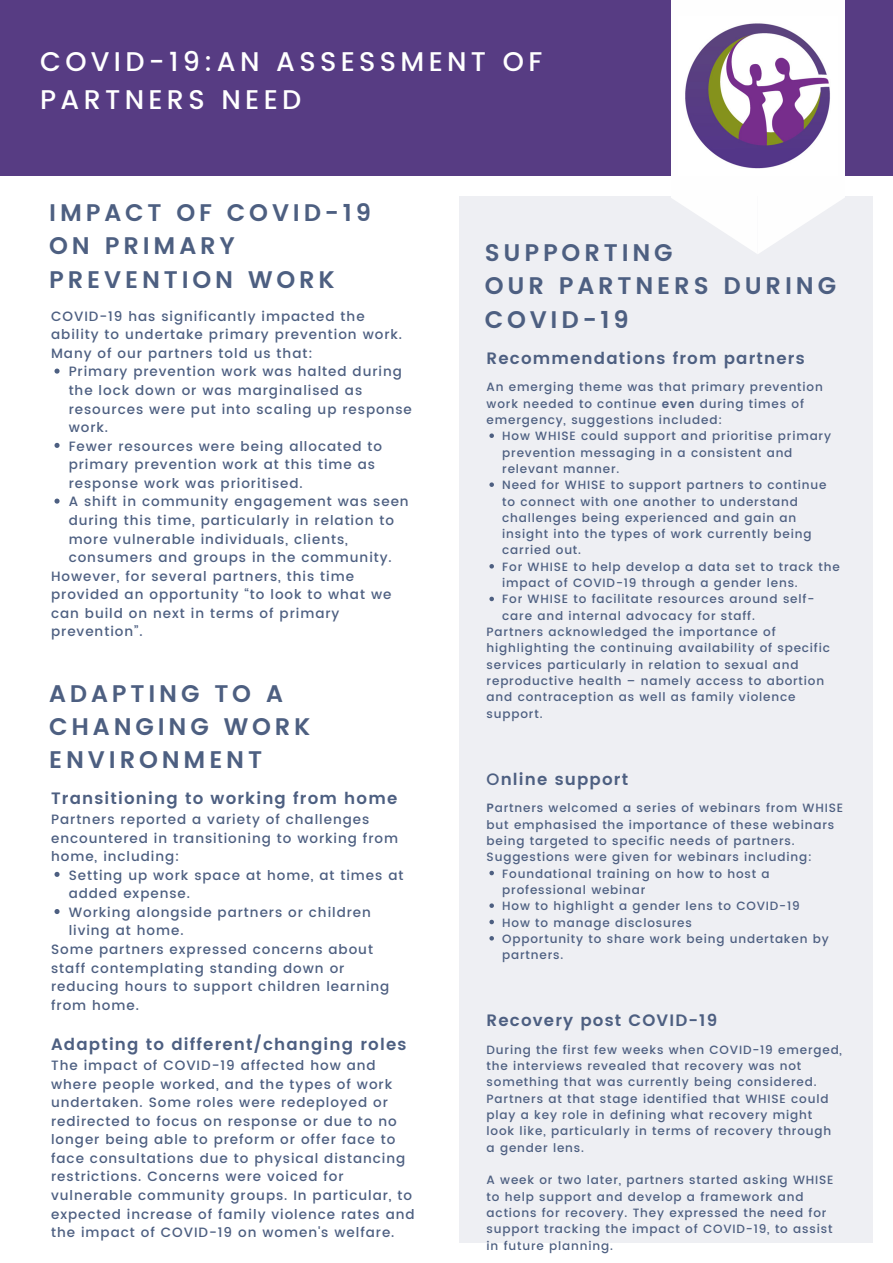
<style>
.page{position:relative;width:893px;height:1263px;background:#fff}
.page>*{position:absolute;margin:0;border:0;box-sizing:border-box;transform-origin:0 0}
.t1{font:500 27px/37.7px "Poppins";letter-spacing:.16em;color:#fff}
.t2{font:600 24px/33.2px "Poppins";letter-spacing:.16em;color:#4d5f81}
.t3{font:600 16.5px "Poppins";letter-spacing:.07em;color:#4d5f81}
.t4{font:500 13.5px/18.6px "Poppins";letter-spacing:.07em;color:#4d5f81}
.t5{font:500 12px/16.4px "Poppins";letter-spacing:.07em;color:#4d5f81}
.s1{font-weight:600}
.s2{font-weight:500}
</style>
<div class="page">
<div style="left:0;top:0;width:893px;height:175px;background:#573c83"></div>
<div style="left:460px;top:197px;width:412px;height:1046px;background:#eeeff3"></div>
<div style="left:671px;top:0;width:173px;height:163px;background:#fefefe"></div>
<svg style="left:671px;top:163px;width:173px;height:91px"></svg>
<img style="left:678px;top:23px;width:159px;height:152px">
<svg style="left:54px;top:872px;width:6px;height:5px"></svg>
<svg style="left:54px;top:909px;width:6px;height:5px"></svg>
<svg style="left:54px;top:369px;width:6px;height:5px"></svg>
<svg style="left:54px;top:443px;width:6px;height:5px"></svg>
<svg style="left:54px;top:499px;width:6px;height:5px"></svg>
<svg style="left:489px;top:433px;width:5px;height:5px"></svg>
<svg style="left:489px;top:482px;width:5px;height:5px"></svg>
<svg style="left:489px;top:564px;width:5px;height:4px"></svg>
<svg style="left:489px;top:597px;width:5px;height:4px"></svg>
<svg style="left:489px;top:871px;width:5px;height:4px"></svg>
<svg style="left:489px;top:903px;width:5px;height:5px"></svg>
<svg style="left:489px;top:920px;width:5px;height:4px"></svg>
<svg style="left:489px;top:936px;width:5px;height:4px"></svg>
<h1 class="t1" style="left:40px;top:43px;width:504px">COVID-19:AN ASSESSMENT OF<br>PARTNERS NEED</h1>
<h2 class="t2" style="left:49px;top:196px;width:323px">IMPACT OF COVID-19<br>ON PRIMARY<br>PREVENTION WORK</h2>
<p class="t4" style="left:51px;top:307px;width:352px">COVID-19 has significantly impacted the ability to undertake primary prevention work.<br>Many of our partners told us that:</p>
<p class="t4" style="left:69px;top:362px;width:345px">Primary prevention work was halted during the lock down or was marginalised as resources were put into scaling up response work.<br>Fewer resources were being allocated to primary prevention work at this time as response work was prioritised.<br>A shift in community engagement was seen during this time, particularly in relation to more vulnerable individuals, clients, consumers and groups in the community.</p>
<p class="t4" style="left:51px;top:567px;width:342px">However, for several partners, this time provided an opportunity “to look to what we can build on next in terms of primary prevention”.</p>
<h2 class="t2" style="left:49px;top:677px;width:263px">ADAPTING TO A<br>CHANGING WORK<br>ENVIRONMENT</h2>
<h3 class="t3" style="left:51px;top:789px;width:348px">Transitioning to working from home</h3>
<p class="t4" style="left:51px;top:810px;width:348px">Partners reported a variety of challenges encountered in transitioning to working from home, including:</p>
<p class="t4" style="left:69px;top:866px;width:336px">Setting up work space at home, at times at added expense.<br>Working alongside partners or children living at home.</p>
<p class="t4" style="left:51px;top:940px;width:340px">Some partners expressed concerns about staff contemplating standing down or reducing hours to support children learning from home.</p>
<h3 class="t3" style="left:51px;top:1035px;width:357px">Adapting to different/changing roles</h3>
<p class="t4" style="left:51px;top:1056px;width:365px">The impact of COVID-19 affected how and where people worked, and the types of work undertaken. Some roles were redeployed or redirected to focus on response or due to no longer being able to preform or offer face to face consultations due to physical distancing restrictions. Concerns were voiced for vulnerable community groups. In particular, to expected increase of family violence rates and the impact of COVID-19 on women's welfare.</p>
<h2 class="t2" style="left:485px;top:236px;width:353px">SUPPORTING<br>OUR PARTNERS DURING<br>COVID-19</h2>
<h3 class="t3" style="left:486px;top:348px;width:320px">Recommendations from partners</h3>
<p class="t5" style="left:486px;top:379px;width:338px">An emerging theme was that primary prevention work needed to continue <span class="s1">even</span> during times of emergency, suggestions included:</p>
<p class="t5" style="left:502px;top:428px;width:339px">How WHISE could support and prioritise primary prevention messaging in a consistent and relevant manner.<br>Need for WHISE to support partners to continue to connect with one another to understand challenges being experienced and gain an insight into the types of work currently being carried out.<br>For WHISE to help develop a data set to track the impact of COVID-19 through a gender lens.<br>For WHISE to facilitate resources around self&shy;care and internal advocacy for staff.</p>
<p class="t5" style="left:486px;top:624px;width:345px">Partners acknowledged the importance of highlighting the continuing availability of specific services particularly in relation to sexual and reproductive health – namely access to abortion and contraception as well as family violence support.</p>
<h3 class="t3" style="left:486px;top:769px;width:143px"><span class="s2">O</span>nline support</h3>
<p class="t5" style="left:486px;top:800px;width:358px"><span class="s1">P</span>artners welcomed a series of webinars from WHISE but emphasised the importance of these webinars being targeted to specific needs of partners.<br>Suggestions were given for webinars including:</p>
<p class="t5" style="left:502px;top:865px;width:328px">Foundational training on how to host a professional webinar<br>How to highlight a gender lens to COVID-19<br>How to manage disclosures<br>Opportunity to share work being undertaken by partners.</p>
<h3 class="t3" style="left:486px;top:1011px;width:232px">Recovery post COVID-19</h3>
<p class="t5" style="left:486px;top:1041px;width:357px">During the first few weeks when COVID-19 emerged, the interviews revealed that recovery was not something that was currently being considered.<br>Partners at that stage identified that WHISE could play a key role in defining what recovery might look like, particularly in terms of recovery through a gender lens.</p>
<p class="t5" style="left:486px;top:1172px;width:348px">A week or two later, partners started asking WHISE to help support and develop a framework and actions for recovery. They expressed the need for support tracking the impact of COVID-19, to assist in future planning.</p>
</div>
